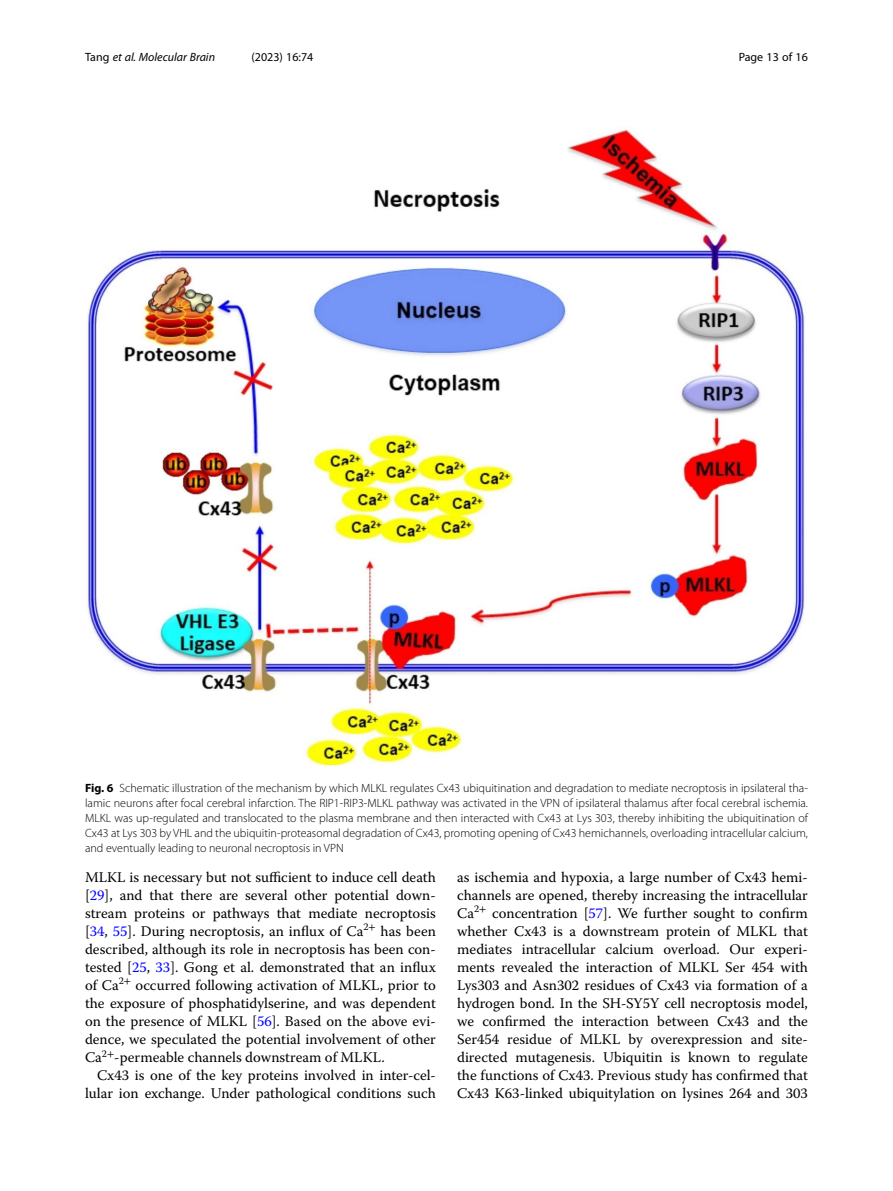
<style>
.page{position:relative;width:893px;height:1191px;background:#fff}
.page>*{position:absolute;margin:0;border:0;box-sizing:border-box;transform-origin:0 0}
.Body_Text_Indent{font:14.7px/18px "Warnock Pro";color:#000;text-align:justify}
.Figure_Caption{font:300 12px/15px "Myriad Pro";color:#000;text-align:justify}
.t1{font:italic 12px "Myriad Pro";color:#000}
.t2{font:12px "Myriad Pro";color:#000}
.s1{font-style:normal}
.s2{font-weight:700}
.s3{color:#00f}
</style>
<div class="page">
<img style="left:85px;top:129px;width:720px;height:636px">
<p class="t1" style="left:85px;top:50px;width:132px"><span class="s1">Tang</span> et al. Molecular Brain</p>
<p class="t2" style="left:252px;top:50px;width:63px">(2023) 16:74</p>
<p class="t2" style="left:739px;top:50px;width:71px">Page 13 of 16</p>
<p class="Figure_Caption" style="left:85px;top:780px;width:724px"><span class="s2">Fig. 6</span> Schematic illustration of the mechanism by which MLKL regulates Cx43 ubiquitination and degradation to mediate necroptosis in ipsilateral tha&shy;lamic neurons after focal cerebral infarction. The RIP1-RIP3-MLKL pathway was activated in the VPN of ipsilateral thalamus after focal cerebral ischemia.<br>MLKL was up-regulated and translocated to the plasma membrane and then interacted with Cx43 at Lys 303, thereby inhibiting the ubiquitination of Cx43 at Lys 303 by VHL and the ubiquitin-proteasomal degradation of Cx43, promoting opening of Cx43 hemichannels, overloading intracellular calcium, and eventually leading to neuronal necroptosis in VPN</p>
<p class="Body_Text_Indent" style="left:85px;top:868px;width:352px">MLKL is necessary but not sufficient to induce cell death [<span class="s3">29</span>], and that there are several other potential down&shy;stream proteins or pathways that mediate necroptosis [<span class="s3">34</span>, <span class="s3">55</span>]. During necroptosis, an influx of Ca<sup>2</sup><sup>+</sup> has been described, although its role in necroptosis has been con&shy;tested [<span class="s3">25</span>, <span class="s3">33</span>]. Gong et al. demonstrated that an influx of Ca<sup>2</sup><sup>+</sup> occurred following activation of MLKL, prior to the exposure of phosphatidylserine, and was dependent on the presence of MLKL [<span class="s3">56</span>]. Based on the above evi&shy;dence, we speculated the potential involvement of other Ca<sup>2</sup><sup>+</sup>-permeable channels downstream of MLKL.</p>
<p class="Body_Text_Indent" style="left:85px;top:1066px;width:352px;text-align:right">Cx43 is one of the key proteins involved in inter-cel&shy;lular ion exchange. Under pathological conditions such</p>
<p class="Body_Text_Indent" style="left:457px;top:868px;width:352px">as ischemia and hypoxia, a large number of Cx43 hemi&shy;channels are opened, thereby increasing the intracellular Ca<sup>2</sup><sup>+</sup> concentration [<span class="s3">57</span>]. We further sought to confirm whether Cx43 is a downstream protein of MLKL that mediates intracellular calcium overload. Our experi&shy;ments revealed the interaction of MLKL Ser 454 with Lys303 and Asn302 residues of Cx43 via formation of a hydrogen bond. In the SH-SY5Y cell necroptosis model, we confirmed the interaction between Cx43 and the Ser454 residue of MLKL by overexpression and site&shy;directed mutagenesis. Ubiquitin is known to regulate the functions of Cx43. Previous study has confirmed that Cx43 K63-linked ubiquitylation on lysines 264 and 303</p>
</div>
